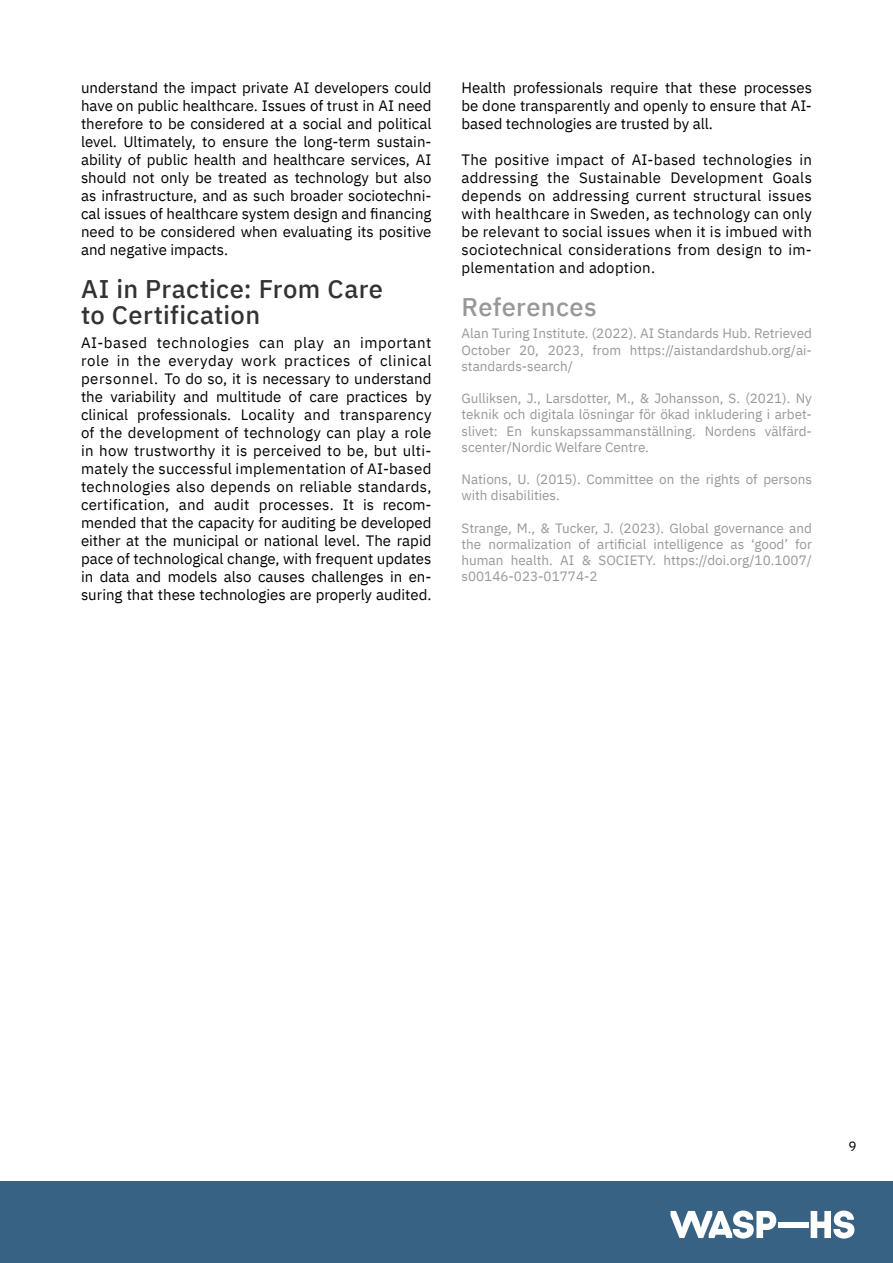
<style>
.page{position:relative;width:893px;height:1263px;background:#fff}
.page>*{position:absolute;margin:0;border:0;box-sizing:border-box;transform-origin:0 0}
.t1{font:500 25.5px/25.5px "IBM Plex Sans";letter-spacing:.015em;color:#333}
.t2{font:500 25.5px "IBM Plex Sans";letter-spacing:.015em;color:#989899}
.t3{font:15px/18px "IBM Plex Sans";color:#000;text-align:justify}
.t4{font:13.5px/16.2px "IBM Plex Sans";color:#989899;text-align:justify}
.t5{font:13.5px "IBM Plex Sans";color:#000}
</style>
<div class="page">
<div style="left:0;top:1182px;width:893px;height:81px;background:#386283"></div>
<div style="left:778px;top:1222px;width:30px;height:6px;background:#fff"></div>
<svg style="left:811px;top:1210px;width:43px;height:28px"></svg>
<svg style="left:670px;top:1210px;width:107px;height:28px"></svg>
<p class="t3" style="left:81px;top:77px;width:352px">understand the impact private AI developers could have on public healthcare. Issues of trust in AI need therefore to be considered at a social and political level. Ultimately, to ensure the long-term sustain&shy;ability of public health and healthcare services, AI should not only be treated as technology but also as infrastructure, and as such broader sociotechni&shy;cal issues of healthcare system design and financing need to be considered when evaluating its positive and negative impacts.</p>
<h1 class="t1" style="left:81px;top:274px;width:304px">AI in Practice: From Care to Certification</h1>
<p class="t3" style="left:81px;top:332px;width:352px">AI-based technologies can play an important role in the everyday work practices of clinical personnel. To do so, it is necessary to understand the variability and multitude of care practices by clinical professionals. Locality and transparency of the development of technology can play a role in how trustworthy it is perceived to be, but ulti&shy;mately the successful implementation of AI-based technologies also depends on reliable standards, certification, and audit processes. It is recom&shy;mended that the capacity for auditing be developed either at the municipal or national level. The rapid pace of technological change, with frequent updates in data and models also causes challenges in en&shy;suring that these technologies are properly audited.</p>
<p class="t3" style="left:461px;top:77px;width:352px">Health professionals require that these processes be done transparently and openly to ensure that AI&shy;based technologies are trusted by all.</p>
<p class="t3" style="left:461px;top:149px;width:352px">The positive impact of AI-based technologies in addressing the Sustainable Development Goals depends on addressing current structural issues with healthcare in Sweden, as technology can only be relevant to social issues when it is imbued with sociotechnical considerations from design to im&shy;plementation and adoption.</p>
<h1 class="t2" style="left:461px;top:287px;width:137px">References</h1>
<p class="t4" style="left:461px;top:324px;width:352px">Alan Turing Institute. (2022). AI Standards Hub. Retrieved October 20, 2023, from https://aistandardshub.org/ai&shy;standards-search/</p>
<p class="t4" style="left:461px;top:389px;width:352px">Gulliksen, J., Larsdotter, M., &amp; Johansson, S. (2021). Ny teknik och digitala lösningar för ökad inkludering i arbet&shy;slivet: En kunskapssammanställning. Nordens välfärd&shy;scenter/Nordic Welfare Centre.</p>
<p class="t4" style="left:461px;top:470px;width:352px">Nations, U. (2015). Committee on the rights of persons with disabilities.</p>
<p class="t4" style="left:461px;top:519px;width:352px">Strange, M., &amp; Tucker, J. (2023). Global governance and the normalization of artificial intelligence as ‘good’ for human health. AI &amp; SOCIETY. https://doi.org/10.1007/ s00146-023-01774-2</p>
<p class="t5" style="left:849px;top:1136px;width:10px">9</p>
</div>
